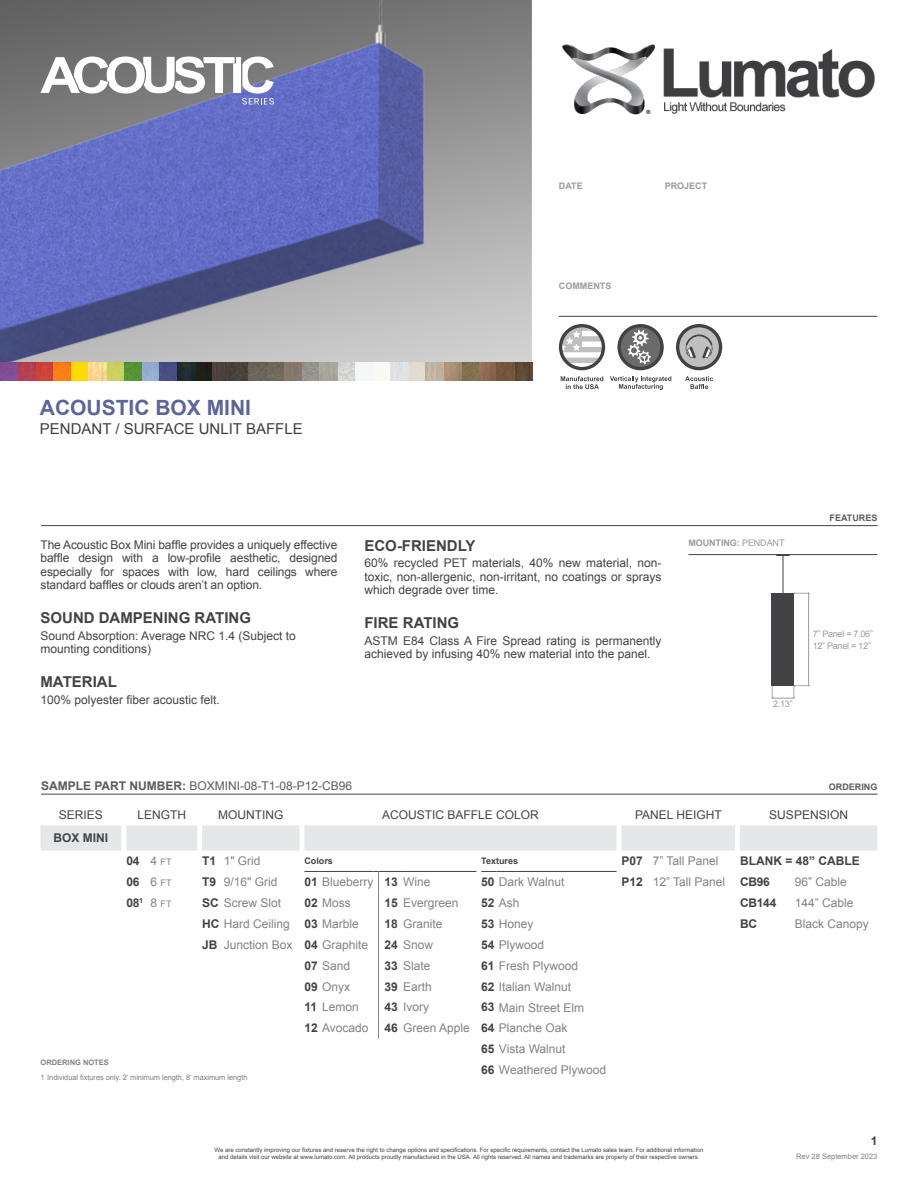
<style>
.page{position:relative;width:918px;height:1188px;background:#fff}
.page>*{position:absolute;margin:0;border:0;box-sizing:border-box;transform-origin:0 0}
.t1{font:700 21px "Arial";color:#5c659b}
.t2{font:700 15px "Arial";color:#434345}
.t3{font:15px "Arial";color:#3e3e40}
.t4{font:12px/13.5px "Arial";color:#434345;text-align:justify}
.t5{font:12px/20.9px "Arial";color:#808285}
.t6{font:700 12px "Arial";color:#434345}
.t7{font:12px "Arial";color:#5f5a5b}
.t8{font:700 9px "Arial";color:#999b9e}
.t9{font:9px/12px "Arial";letter-spacing:-.03em;color:#999b9e}
.t10{font:700 9px "Arial";color:#5f5a5b}
.t11{font:700 9px "Arial";color:#434345}
.t12{font:7.5px "Arial";letter-spacing:-.01em;color:#808285}
.t13{font:700 7.5px "Arial";color:#808285}
.t14{font:6px/7.2px "Arial";color:#434345;text-align:center}
.s1{font-weight:400}
.s2{font-weight:700}
.s3{font-weight:400;color:#808285}
.s4{font-weight:400;font-size:9px;color:#808285}
.s5{font-weight:700;color:#434345}
</style>
<div class="page">
<img style="left:0;top:0;width:532px;height:362px">
<svg style="left:41px;top:56px;width:233px;height:48px"></svg>
<img style="left:562px;top:44px;width:313px;height:71px">
<hr style="left:559px;top:316px;width:319px;height:1px;background:#434345">
<svg style="left:617px;top:324px;width:47px;height:46px"></svg>
<svg style="left:610px;top:376px;width:61px;height:14px"></svg>
<svg style="left:676px;top:324px;width:46px;height:46px"></svg>
<svg style="left:685px;top:376px;width:28px;height:13px"></svg>
<svg style="left:559px;top:324px;width:46px;height:46px"></svg>
<svg style="left:561px;top:376px;width:42px;height:13px"></svg>
<img style="left:0;top:362px;width:532px;height:18px">
<hr style="left:41px;top:525px;width:836px;height:1px;background:#434345">
<svg style="left:40px;top:825px;width:837px;height:26px;background:#e7e8e9"></svg>
<hr style="left:320px;top:871px;width:54px;height:1px;background:#434345">
<hr style="left:401px;top:871px;width:75px;height:1px;background:#434345">
<svg style="left:481px;top:871px;width:16px;height:1px"></svg>
<hr style="left:497px;top:871px;width:120px;height:1px;background:#434345">
<svg style="left:304px;top:871px;width:16px;height:1px"></svg>
<svg style="left:374px;top:871px;width:27px;height:167px"></svg>
<hr style="left:41px;top:794px;width:837px;height:1px;background:#434345">
<svg style="left:776px;top:555px;width:14px;height:1px"></svg>
<hr style="left:783px;top:556px;width:1px;height:47px;background:#434345">
<hr style="left:688px;top:554px;width:190px;height:1px;background:#434345">
<div style="left:772px;top:593px;width:22px;height:93px;background:#434345"></div>
<hr style="left:808px;top:593px;width:1px;height:93px;background:#999b9e">
<svg style="left:794px;top:593px;width:14px;height:1px"></svg>
<svg style="left:772px;top:685px;width:38px;height:14px"></svg>
<p class="t8" style="left:559px;top:180px;width:25px">DATE</p>
<p class="t8" style="left:665px;top:180px;width:44px">PROJECT</p>
<p class="t8" style="left:559px;top:280px;width:54px">COMMENTS</p>
<h1 class="t1" style="left:40px;top:394px;width:213px">ACOUSTIC BOX MINI</h1>
<p class="t3" style="left:40px;top:419px;width:264px">PENDANT / SURFACE UNLIT BAFFLE</p>
<p class="t4" style="left:40px;top:538px;width:298px">The Acoustic Box Mini baffle provides a uniquely effective baffle design with a low-profile aesthetic, designed especially for spaces with low, hard ceilings where standard baffles or clouds aren’t an option.</p>
<p class="t2" style="left:40px;top:608px;width:212px">SOUND DAMPENING RATING</p>
<p class="t4" style="left:40px;top:629px;width:257px">Sound Absorption: Average NRC 1.4 (Subject to mounting conditions)</p>
<p class="t2" style="left:40px;top:672px;width:78px">MATERIAL</p>
<p class="t4" style="left:40px;top:693px;width:181px">100% polyester fiber acoustic felt.</p>
<p class="t2" style="left:364px;top:536px;width:113px">ECO-FRIENDLY</p>
<p class="t4" style="left:364px;top:557px;width:298px">60% recycled PET materials, 40% new material, non&shy;toxic, non-allergenic, non-irritant, no coatings or sprays which degrade over time.</p>
<p class="t2" style="left:364px;top:613px;width:96px">FIRE RATING</p>
<p class="t4" style="left:364px;top:634px;width:298px">ASTM E84 Class A Fire Spread rating is permanently achieved by infusing 40% new material into the panel.</p>
<p class="t8" style="left:688px;top:537px;width:98px">MOUNTING: <span class="s1">PENDANT</span></p>
<p class="t10" style="left:830px;top:512px;width:49px">FEATURES</p>
<p class="t9" style="left:773px;top:698px;width:21px">2.13”</p>
<p class="t9" style="left:813px;top:628px;width:62px">7” Panel = 7.06”<br>12” Panel = 12”</p>
<p class="t7" style="left:41px;top:778px;width:313px"><span class="s2">SAMPLE PART NUMBER:</span> BOXMINI-08-T1-08-P12-CB96</p>
<p class="t10" style="left:829px;top:781px;width:50px">ORDERING</p>
<p class="t4" style="left:59px;top:809px;width:46px">SERIES</p>
<p class="t4" style="left:137px;top:809px;width:50px">LENGTH</p>
<p class="t4" style="left:218px;top:809px;width:67px">MOUNTING</p>
<p class="t4" style="left:382px;top:809px;width:158px">ACOUSTIC BAFFLE COLOR</p>
<p class="t4" style="left:635px;top:809px;width:88px">PANEL HEIGHT</p>
<p class="t4" style="left:769px;top:809px;width:80px">SUSPENSION</p>
<p class="t6" style="left:54px;top:830px;width:56px">BOX MINI</p>
<p class="t6" style="left:126px;top:853px;width:47px">04 <span class="s3">4</span> <span class="s4">FT</span></p>
<p class="t5" style="left:202px;top:851px;width:60px"><span class="s5">T1</span> 1" Grid</p>
<p class="t11" style="left:304px;top:855px;width:30px">Colors</p>
<p class="t11" style="left:481px;top:855px;width:38px">Textures</p>
<p class="t5" style="left:622px;top:851px;width:99px"><span class="s5">P07</span> 7” Tall Panel</p>
<p class="t6" style="left:740px;top:853px;width:121px">BLANK = 48” CABLE</p>
<p class="t6" style="left:126px;top:874px;width:47px">06 <span class="s3">6</span> <span class="s4">FT</span></p>
<p class="t5" style="left:202px;top:872px;width:77px"><span class="s5">T9</span> 9/16" Grid</p>
<p class="t5" style="left:304px;top:872px;width:128px"><span class="s5">01</span> Blueberry <span class="s5">13</span> Wine</p>
<p class="t5" style="left:481px;top:872px;width:85px"><span class="s5">50</span> Dark Walnut</p>
<p class="t5" style="left:622px;top:872px;width:150px"><span class="s5">P12</span> 12” Tall Panel <span class="s5">CB96</span></p>
<p class="t5" style="left:795px;top:872px;width:54px">96” Cable</p>
<p class="t6" style="left:126px;top:895px;width:47px">08<sup>1</sup> <span class="s3">8</span> <span class="s4">FT</span></p>
<p class="t5" style="left:202px;top:893px;width:80px"><span class="s5">SC</span> Screw Slot</p>
<p class="t5" style="left:304px;top:893px;width:48px"><span class="s5">02</span> Moss</p>
<p class="t5" style="left:385px;top:893px;width:76px"><span class="s5">15</span> Evergreen</p>
<p class="t5" style="left:481px;top:893px;width:40px"><span class="s5">52</span> Ash</p>
<p class="t6" style="left:740px;top:895px;width:38px">CB144</p>
<p class="t5" style="left:795px;top:893px;width:60px">144” Cable</p>
<p class="t5" style="left:202px;top:914px;width:158px"><span class="s5">HC</span> Hard Ceiling <span class="s5">03</span> Marble</p>
<p class="t5" style="left:385px;top:913px;width:60px"><span class="s5">18</span> Granite</p>
<p class="t5" style="left:481px;top:913px;width:54px"><span class="s5">53</span> Honey</p>
<p class="t6" style="left:740px;top:916px;width:19px">BC</p>
<p class="t5" style="left:795px;top:913px;width:76px">Black Canopy</p>
<p class="t5" style="left:202px;top:934px;width:167px"><span class="s5">JB</span> Junction Box <span class="s5">04</span> Graphite</p>
<p class="t5" style="left:385px;top:934px;width:50px"><span class="s5">24</span> Snow</p>
<p class="t5" style="left:481px;top:934px;width:64px"><span class="s5">54</span> Plywood</p>
<p class="t5" style="left:304px;top:955px;width:47px"><span class="s5">07</span> Sand</p>
<p class="t5" style="left:385px;top:955px;width:48px"><span class="s5">33</span> Slate</p>
<p class="t5" style="left:481px;top:955px;width:98px"><span class="s5">61</span> Fresh Plywood</p>
<p class="t5" style="left:304px;top:976px;width:47px"><span class="s5">09</span> Onyx</p>
<p class="t5" style="left:385px;top:976px;width:49px"><span class="s5">39</span> Earth</p>
<p class="t5" style="left:481px;top:976px;width:91px"><span class="s5">62</span> Italian Walnut</p>
<p class="t5" style="left:304px;top:997px;width:56px"><span class="s5">11</span> Lemon</p>
<p class="t5" style="left:385px;top:997px;width:46px"><span class="s5">43</span> Ivory</p>
<p class="t5" style="left:481px;top:997px;width:104px"><span class="s5">63</span> Main Street Elm</p>
<p class="t5" style="left:304px;top:1018px;width:66px"><span class="s5">12</span> Avocado</p>
<p class="t5" style="left:481px;top:1018px;width:126px;text-indent:-97px"><span class="s5">46</span> Green Apple <span class="s5">64</span> Planche Oak<br><span class="s5">65</span> Vista Walnut<br><span class="s5">66</span> Weathered Plywood</p>
<p class="t13" style="left:40px;top:1058px;width:70px">ORDERING NOTES</p>
<p class="t12" style="left:40px;top:1073px;width:209px">1 Individual fixtures only. 2’ minimum length, 8’ maximum length</p>
<p class="t14" style="left:215px;top:1146px;width:490px">We are constantly improving our fixtures and reserve the right to change options and specifications. For specific requirements, contact the Lumato sales team. For additional information and details visit our website at www.lumato.com. All products proudly manufactured in the USA. All rights reserved. All names and trademarks are property of their respective owners.</p>
<p class="t6" style="left:871px;top:1132px;width:8px">1</p>
<p class="t12" style="left:796px;top:1152px;width:83px">Rev 28 September 2023</p>
</div>
